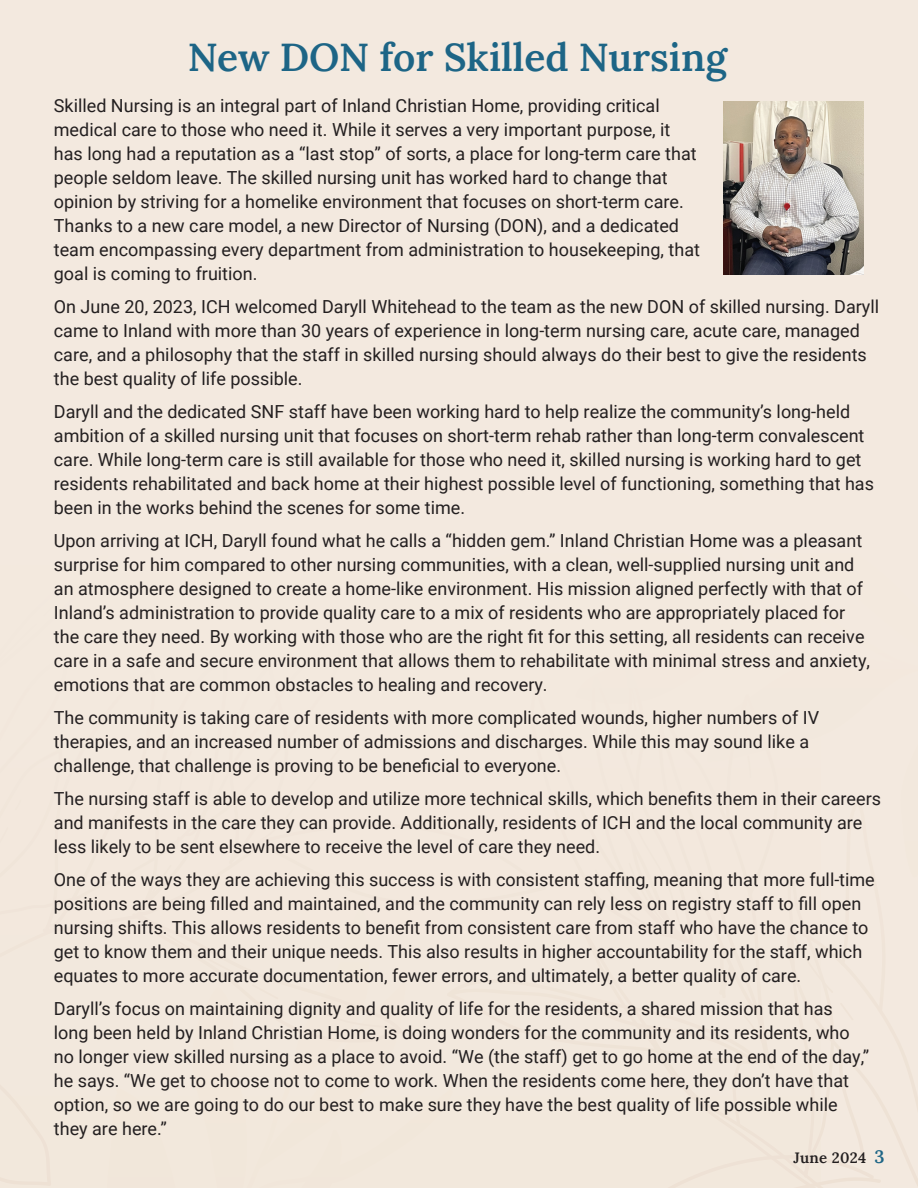
<style>
.page{position:relative;width:918px;height:1188px;background:#f3e9df}
.page>*{position:absolute;margin:0;border:0;box-sizing:border-box;transform-origin:0 0}
.t1{font:39px "Lora";color:#1d6586}
.t2{font:18px/24px "Roboto";color:#231f20}
.t3{font:15px "Lora";letter-spacing:.02em;color:#231f20}
.s1{font-size:18px;color:#1d6586}
</style>
<div class="page">
<img style="left:724px;top:102px;width:140px;height:172px">
<p class="t1" style="left:188px;top:27px;width:541px">New DON for Skilled Nursing</p>
<p class="t2" style="left:54px;top:93px;width:648px">Skilled Nursing is an integral part of Inland Christian Home, providing critical medical care to those who need it. While it serves a very important purpose, it has long had a reputation as a “last stop” of sorts, a place for long-term care that people seldom leave. The skilled nursing unit has worked hard to change that opinion by striving for a homelike environment that focuses on short-term care.<br>Thanks to a new care model, a new Director of Nursing (DON), and a dedicated team encompassing every department from administration to housekeeping, that goal is coming to fruition.</p>
<p class="t2" style="left:54px;top:294px;width:827px">On June 20, 2023, ICH welcomed Daryll Whitehead to the team as the new DON of skilled nursing. Daryll</p>
<p class="t2" style="left:54px;top:318px;width:815px">came to Inland with more than 30 years of experience in long-term nursing care, acute care, managed care, and a philosophy that the staff in skilled nursing should always do their best to give the residents the best quality of life possible.</p>
<p class="t2" style="left:54px;top:399px;width:822px">Daryll and the dedicated SNF staff have been working hard to help realize the community’s long-held ambition of a skilled nursing unit that focuses on short-term rehab rather than long-term convalescent care. While long-term care is still available for those who need it, skilled nursing is working hard to get residents rehabilitated and back home at their highest possible level of functioning, something that has been in the works behind the scenes for some time.</p>
<p class="t2" style="left:54px;top:528px;width:818px">Upon arriving at ICH, Daryll found what he calls a “hidden gem.” Inland Christian Home was a pleasant surprise for him compared to other nursing communities, with a clean, well-supplied nursing unit and an atmosphere designed to create a home-like environment. His mission aligned perfectly with that of Inland’s administration to provide quality care to a mix of residents who are appropriately placed for the care they need. By working with those who are the right fit for this setting, all residents can receive care in a safe and secure environment that allows them to rehabilitate with minimal stress and anxiety, emotions that are common obstacles to healing and recovery.</p>
<p class="t2" style="left:54px;top:705px;width:767px">The community is taking care of residents with more complicated wounds, higher numbers of IV therapies, and an increased number of admissions and discharges. While this may sound like a challenge, that challenge is proving to be beneficial to everyone.</p>
<p class="t2" style="left:54px;top:786px;width:829px">The nursing staff is able to develop and utilize more technical skills, which benefits them in their careers and manifests in the care they can provide. Additionally, residents of ICH and the local community are less likely to be sent elsewhere to receive the level of care they need.</p>
<p class="t2" style="left:54px;top:867px;width:822px">One of the ways they are achieving this success is with consistent staffing, meaning that more full-time positions are being filled and maintained, and the community can rely less on registry staff to fill open nursing shifts. This allows residents to benefit from consistent care from staff who have the chance to get to know them and their unique needs. This also results in higher accountability for the staff, which equates to more accurate documentation, fewer errors, and ultimately, a better quality of care.</p>
<p class="t2" style="left:54px;top:996px;width:817px">Daryll’s focus on maintaining dignity and quality of life for the residents, a shared mission that has long been held by Inland Christian Home, is doing wonders for the community and its residents, who no longer view skilled nursing as a place to avoid. “We (the staff) get to go home at the end of the day,” he says. “We get to choose not to come to work. When the residents come here, they don’t have that option, so we are going to do our best to make sure they have the best quality of life possible while they are here.”</p>
<p class="t3" style="left:794px;top:1146px;width:92px">June 2024 <span class="s1">3</span></p>
</div>
